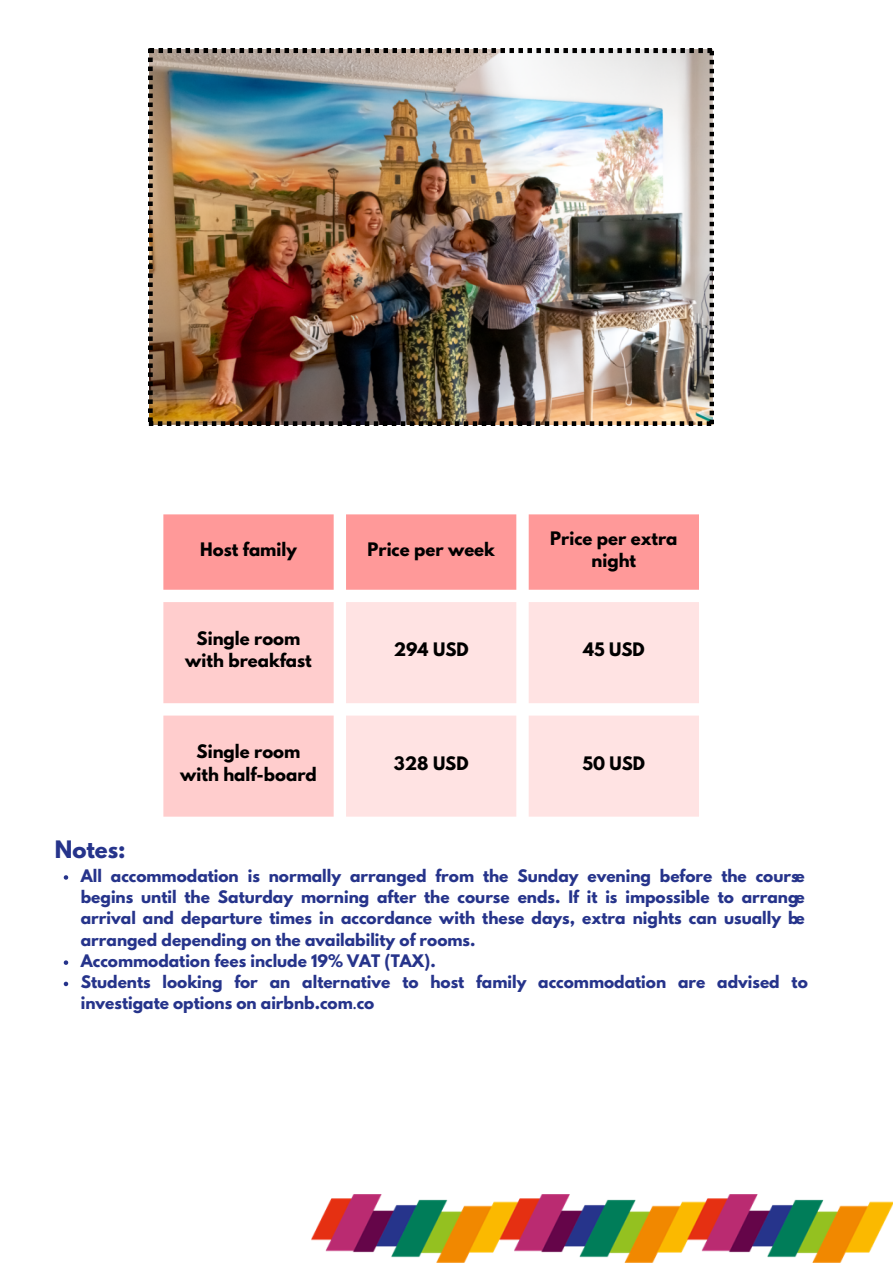
<style>
.page{position:relative;width:893px;height:1264px;background:#fff}
.page>*{position:absolute;margin:0;border:0;box-sizing:border-box;transform-origin:0 0}
.t1{font:700 21.3px "League Spartan";color:#26348b}
.t2{font:700 16.5px/22.5px "League Spartan";color:#000;text-align:center}
.t3{font:700 15.3px/21.1px "League Spartan";color:#26348b}
.s1{font-family:"Minion Pro"}
</style>
<div class="page">
<svg style="left:64px;top:875px;width:4px;height:4px"></svg>
<svg style="left:64px;top:960px;width:4px;height:4px"></svg>
<svg style="left:64px;top:981px;width:4px;height:5px"></svg>
<img style="left:312px;top:1194px;width:580px;height:68px">
<div style="left:163px;top:514px;width:536px;height:75px;background:#f99"></div>
<div style="left:163px;top:602px;width:170px;height:214px;background:#ffcdcd"></div>
<svg style="left:346px;top:602px;width:353px;height:214px;background:#ffe5e5"></svg>
<img style="left:148px;top:49px;width:566px;height:376px">
<p class="t2" style="left:200px;top:540px;width:98px">Host family</p>
<p class="t2" style="left:367px;top:540px;width:129px">Price per week</p>
<p class="t2" style="left:550px;top:529px;width:129px">Price per extra night</p>
<p class="t2" style="left:185px;top:629px;width:128px">Single room with breakfast</p>
<p class="t2" style="left:394px;top:640px;width:76px">294 USD</p>
<p class="t2" style="left:583px;top:640px;width:63px">45 USD</p>
<p class="t1" style="left:55px;top:839px;width:72px">Notes:</p>
<p class="t2" style="left:180px;top:742px;width:138px">Single room with half-board</p>
<p class="t2" style="left:394px;top:753px;width:76px">328 USD</p>
<p class="t2" style="left:582px;top:753px;width:64px">50 USD</p>
<p class="t3" style="left:81px;top:867px;width:728px">All accommodation is normally arranged from the Sunday evening before the course begins until the Saturday morning after the course ends. If it is impossible to arrange arrival and departure times in accordance with these days, extra nights can usually be arranged depending on the availability of rooms.<br>Accommodation fees include 19% VAT (TAX).<br>Students looking for an alternative to host family accommodation are advised to investigate options on airbnb.com<span class="s1">.</span>co</p>
</div>
